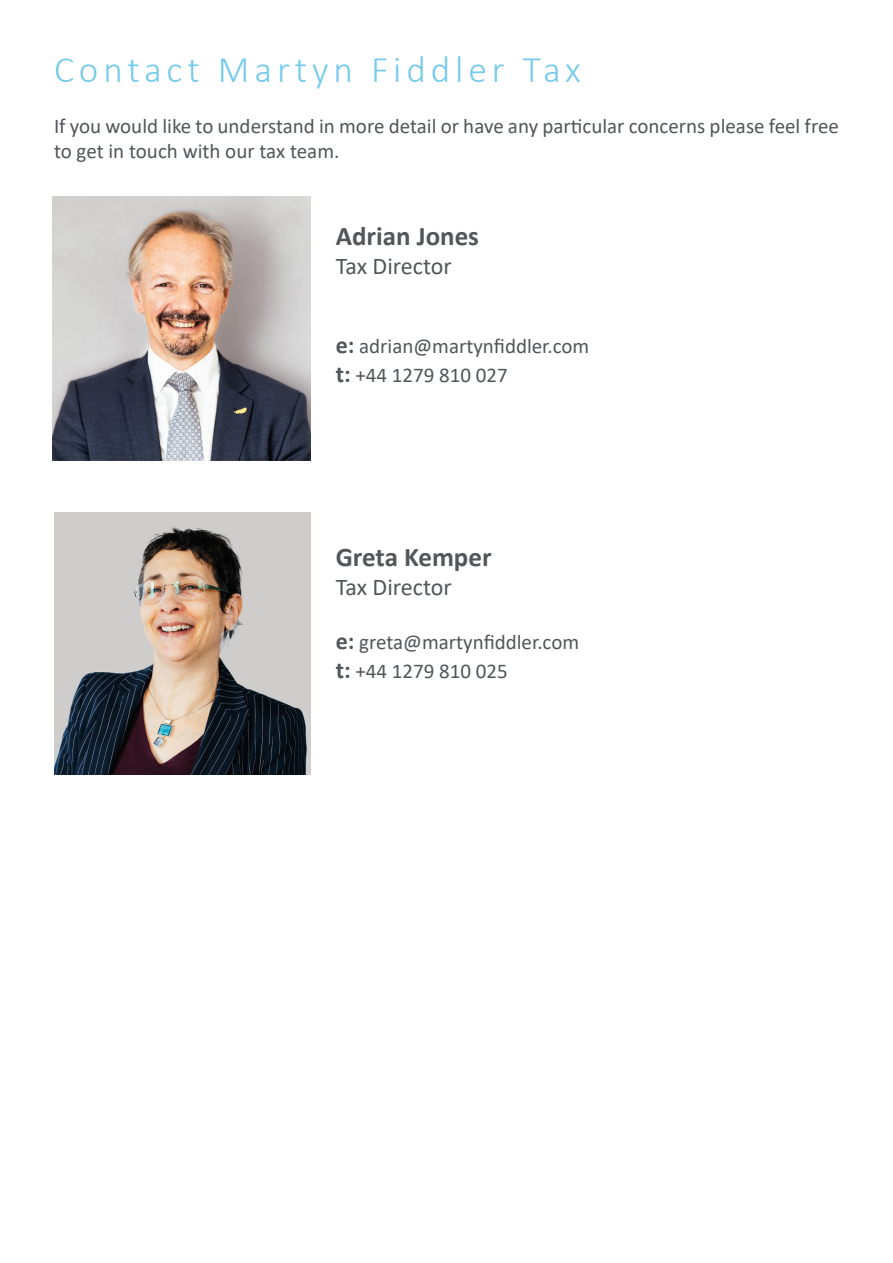
<style>
.page{position:relative;width:893px;height:1263px;background:#fff}
.page>*{position:absolute;margin:0;border:0;box-sizing:border-box;transform-origin:0 0}
.t1{font:300 37.5px "Calibri";letter-spacing:.13em;color:#77cbea}
.t2{font:700 27px "Calibri";color:#53565a}
.t3{font:24px "Calibri";color:#53565a}
.t4{font:21px/25.2px "Calibri";color:#53565a}
.s1{font-weight:700;font-size:24px}
</style>
<div class="page">
<img style="left:52px;top:197px;width:259px;height:263px">
<img style="left:54px;top:513px;width:257px;height:261px">
<p class="t1" style="left:54px;top:46px;width:528px">Contact Martyn Fiddler Tax</p>
<p class="t4" style="left:54px;top:113px;width:786px">If you would like to understand in more detail or have any particular concerns please feel free to get in touch with our tax team.</p>
<p class="t2" style="left:336px;top:217px;width:145px">Adrian Jones</p>
<p class="t3" style="left:336px;top:249px;width:118px">Tax Director</p>
<p class="t4" style="left:336px;top:333px;width:255px"><span class="s1">e:</span> adrian@martynfiddler.com</p>
<p class="t4" style="left:336px;top:362px;width:174px"><span class="s1">t:</span> +44 1279 810 027</p>
<p class="t2" style="left:336px;top:538px;width:157px">Greta Kemper</p>
<p class="t3" style="left:336px;top:570px;width:118px">Tax Director</p>
<p class="t4" style="left:336px;top:629px;width:245px"><span class="s1">e:</span> greta@martynfiddler.com</p>
<p class="t4" style="left:336px;top:658px;width:174px"><span class="s1">t:</span> +44 1279 810 025</p>
</div>
